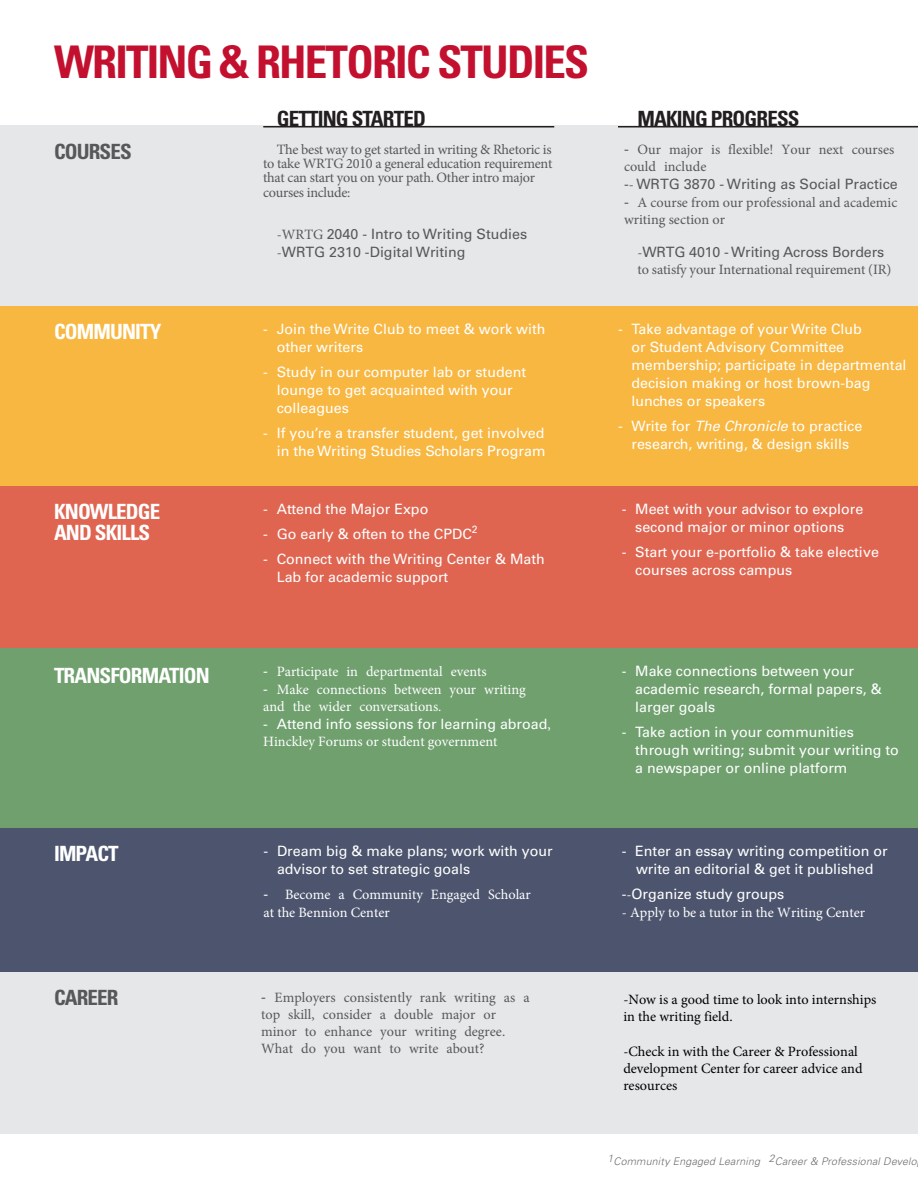
<style>
.page{position:relative;width:918px;height:1188px;background:#fff}
.page>*{position:absolute;margin:0;border:0;box-sizing:border-box;transform-origin:0 0}
.t1{font:700 condensed 45px "Univers LT Std";letter-spacing:-.04em;color:#c3102f}
.t2{font:700 condensed 21px "Univers LT Std";letter-spacing:-.04em;color:#fff}
.t3{font:700 condensed 21px "Univers LT Std";letter-spacing:-.04em;color:#231f20}
.t4{font:700 condensed 21px "Univers LT Std";letter-spacing:-.04em;color:#57585a}
.t5{font:14.25px/18px "Univers LT Std";color:#fff}
.t6{font:14.25px/17px "Minion Pro";color:#57585a}
.t7{font:14.25px/17.1px "Minion Pro";color:#fff}
.t8{font:14.25px/14.4px "Minion Pro";letter-spacing:-.02em;color:#57585a}
.t9{font:14.25px/17.1px "Minion Pro";color:#000}
.t10{font:14.25px/18px "Univers LT Std";color:#57585a}
.t11{font:italic 300 10.5px "Univers LT Std";letter-spacing:.02em;color:#6c6d70}
.s1{font-family:"Minion Pro"}
.s2{font-family:"Univers LT Std"}
.s3{font-style:italic}
</style>
<div class="page">
<div style="left:0;top:126px;width:918px;height:180px;background:#e6e7e9"></div>
<div style="left:0;top:486px;width:918px;height:162px;background:#df6551"></div>
<div style="left:0;top:648px;width:918px;height:180px;background:#6fa06e"></div>
<div style="left:0;top:828px;width:918px;height:144px;background:#4d556e"></div>
<div style="left:0;top:972px;width:918px;height:162px;background:#e6e7e9"></div>
<div style="left:0;top:306px;width:918px;height:180px;background:#f8b741"></div>
<hr style="left:263px;top:126px;width:291px;height:2px;background:#231f20">
<hr style="left:618px;top:126px;width:300px;height:2px;background:#231f20">
<p class="t1" style="left:54px;top:34px;width:537px">WRITING &amp; RHETORIC STUDIES</p>
<p class="t3" style="left:277px;top:106px;width:151px">GETTING STARTED</p>
<p class="t4" style="left:54px;top:138px;width:79px">COURSES</p>
<p class="t8" style="left:263px;top:142px;width:291px;text-indent:14px">The best way to get started in writing &amp; Rhetoric is to take WRTG 2010 a general education requirement that can start you on your path. Other intro major courses include:</p>
<p class="t10" style="left:277px;top:225px;width:252px"><span class="s1">-WRTG</span> 2040 - Intro to Writing Studies <span class="s1">-</span>WRTG 2310 -Digital Writing</p>
<p class="t2" style="left:54px;top:319px;width:109px">COMMUNITY</p>
<p class="t2" style="left:54px;top:499px;width:108px">KNOWLEDGE</p>
<p class="t2" style="left:54px;top:520px;width:98px">AND SKILLS</p>
<p class="t5" style="left:277px;top:320px;width:270px;text-indent:-13px">- Join the Write Club to meet &amp; work with other writers</p>
<p class="t5" style="left:277px;top:363px;width:251px;text-indent:-13px">- Study in our computer lab or student lounge to get acquainted with your colleagues</p>
<p class="t5" style="left:263px;top:424px;width:284px;text-align:right">- If you’re a transfer student, get involved in the Writing Studies Scholars Program</p>
<p class="t5" style="left:263px;top:500px;width:167px">- Attend the Major Expo</p>
<p class="t5" style="left:263px;top:525px;width:216px">- Go early &amp; often to the CPDC<sup>2</sup></p>
<p class="t5" style="left:277px;top:550px;width:270px;text-indent:-13px">- Connect with the Writing Center &amp; Math<br>Lab for academic support</p>
<p class="t3" style="left:638px;top:106px;width:164px">MAKING PROGRESS</p>
<p class="t6" style="left:624px;top:141px;width:275px;line-height:17.5px"><span class="s2">-</span> Our major is flexible! Your next courses could include<br><span class="s2">-</span>- <span class="s2">WRTG 3870 - Writing as Social Practice</span></p>
<p class="t6" style="left:624px;top:194px;width:275px"><span class="s2">-</span> A course from our professional and academic writing section or</p>
<p class="t6" style="left:638px;top:245px;width:255px">-<span class="s2">WRTG 4010 - Writing Across Borders </span>to satisfy your International requirement (IR)</p>
<p class="t5" style="left:631px;top:320px;width:277px;text-indent:-13px">- Take advantage of your Write Club<br>or Student Advisory Committee membership; participate in departmental decision making or host brown-bag lunches or speakers</p>
<p class="t5" style="left:618px;top:417px;width:246px;text-align:center">- Write for <span class="s3">The Chronicle</span> to practice research, writing, &amp; design skills</p>
<p class="t5" style="left:622px;top:500px;width:243px;text-align:center">- Meet with your advisor to explore second major or minor options</p>
<p class="t5" style="left:635px;top:543px;width:245px;text-indent:-13px">- Start your e-portfolio &amp; take elective courses across campus</p>
<p class="t2" style="left:54px;top:663px;width:157px">TRANSFORMATION</p>
<p class="t7" style="left:263px;top:663px;width:225px"><span class="s2">-</span> Participate in departmental events</p>
<p class="t7" style="left:263px;top:681px;width:264px"><span class="s2">-</span> Make connections between your writing and the wider conversations.</p>
<p class="t5" style="left:263px;top:716px;width:289px;line-height:16.8px">- Attend info sessions for learning abroad<span class="s1">,<br>Hinckley Forums or student government</span></p>
<p class="t5" style="left:635px;top:662px;width:248px;text-indent:-13px">- Make connections between your academic research, formal papers, &amp; larger goals</p>
<p class="t5" style="left:635px;top:723px;width:265px;text-indent:-13px">- Take action in your communities through writing; submit your writing to a newspaper or online platform</p>
<p class="t2" style="left:54px;top:841px;width:66px">IMPACT</p>
<p class="t5" style="left:277px;top:842px;width:277px;text-indent:-13px">- Dream big &amp; make plans; work with your advisor to set strategic goals</p>
<p class="t7" style="left:264px;top:886px;width:269px;line-height:17.7px"><span class="s2">-</span> Become a Community Engaged Scholar at the Bennion Center</p>
<p class="t5" style="left:622px;top:842px;width:268px;text-align:center">- Enter an essay writing competition or write an editorial &amp; get it published</p>
<p class="t5" style="left:622px;top:885px;width:164px">-<span class="s1">-</span>Organize study groups</p>
<p class="t7" style="left:622px;top:904px;width:245px">- Apply to be a tutor in the Writing Center</p>
<p class="t4" style="left:54px;top:985px;width:66px">CAREER</p>
<p class="t6" style="left:261px;top:989px;width:270px"><span class="s2">-</span> Employers consistently rank writing as a top skill, consider a double major or minor to enhance your writing degree.<br>What do you want to write about?</p>
<p class="t9" style="left:623px;top:991px;width:254px">-Now is a good time to look into internships in the writing field.</p>
<p class="t9" style="left:623px;top:1043px;width:241px">-Check in with the Career &amp; Professional development Center for career advice and resources</p>
<p class="t11" style="left:607px;top:1155px;width:311px">1Community Engaged Learning 2Career &amp; Professional Develo</p>
</div>
